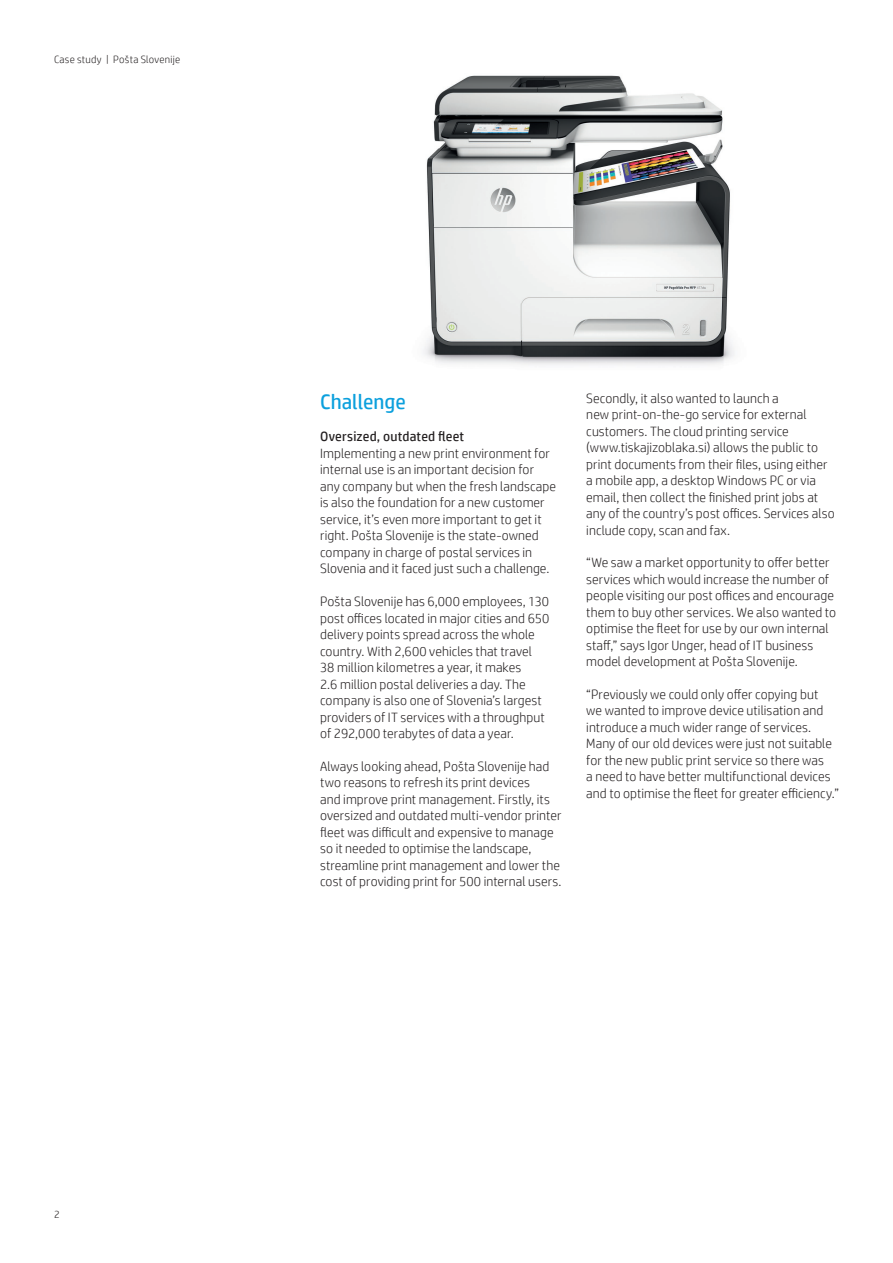
<style>
.page{position:relative;width:893px;height:1263px;background:#fff}
.page>*{position:absolute;margin:0;border:0;box-sizing:border-box;transform-origin:0 0}
.Subhead_14_16_bold_b{font:21px "HP Simplified";color:#0ca0dd}
.Body{font:300 13.5px/16.5px "HP Simplified";letter-spacing:.005em;color:#231f20}
.Body_header_bold{font:13.5px "HP Simplified";letter-spacing:.015em;color:#231f20}
.Title_descriptor{font:300 10.5px "HP Simplified";letter-spacing:.025em;color:#231f20}
.Page_number_left{font:300 10.5px "HP Simplified";color:#231f20}
</style>
<div class="page">
<img style="left:423px;top:75px;width:312px;height:290px">
<p class="Title_descriptor" style="left:54px;top:53px;width:128px">Case study | Pošta Slovenije</p>
<p class="Page_number_left" style="left:54px;top:1208px;width:7px">2</p>
<p class="Subhead_14_16_bold_b" style="left:320px;top:389px;width:87px">Challenge</p>
<p class="Body_header_bold" style="left:320px;top:429px;width:146px">Oversized, outdated fleet</p>
<p class="Body" style="left:320px;top:445px;width:237px">Implementing a new print environment for internal use is an important decision for any company but when the fresh landscape is also the foundation for a new customer service, it’s even more important to get it right. Pošta Slovenije is the state-owned company in charge of postal services in Slovenia and it faced just such a challenge.</p>
<p class="Body" style="left:320px;top:593px;width:231px">Pošta Slovenije has 6,000 employees, 130 post offices located in major cities and 650 delivery points spread across the whole country. With 2,600 vehicles that travel 38 million kilometres a year, it makes<br>2.6 million postal deliveries a day. The company is also one of Slovenia’s largest providers of IT services with a throughput of 292,000 terabytes of data a year.</p>
<p class="Body" style="left:320px;top:758px;width:243px">Always looking ahead, Pošta Slovenije had two reasons to refresh its print devices<br>and improve print management. Firstly, its oversized and outdated multi-vendor printer fleet was difficult and expensive to manage so it needed to optimise the landscape, streamline print management and lower the cost of providing print for 500 internal users.</p>
<p class="Body" style="left:586px;top:389px;width:250px">Secondly, it also wanted to launch a<br>new print-on-the-go service for external customers. The cloud printing service (www.tiskajizoblaka.si) allows the public to print documents from their files, using either a mobile app, a desktop Windows PC or via email, then collect the finished print jobs at any of the country’s post offices. Services also include copy, scan and fax.</p>
<p class="Body" style="left:586px;top:554px;width:251px">“We saw a market opportunity to offer better services which would increase the number of people visiting our post offices and encourage them to buy other services. We also wanted to optimise the fleet for use by our own internal staff,” says Igor Unger, head of IT business model development at Pošta Slovenije.</p>
<p class="Body" style="left:586px;top:686px;width:254px">“Previously we could only offer copying but<br>we wanted to improve device utilisation and introduce a much wider range of services.<br>Many of our old devices were just not suitable for the new public print service so there was<br>a need to have better multifunctional devices and to optimise the fleet for greater efficiency.”</p>
</div>
